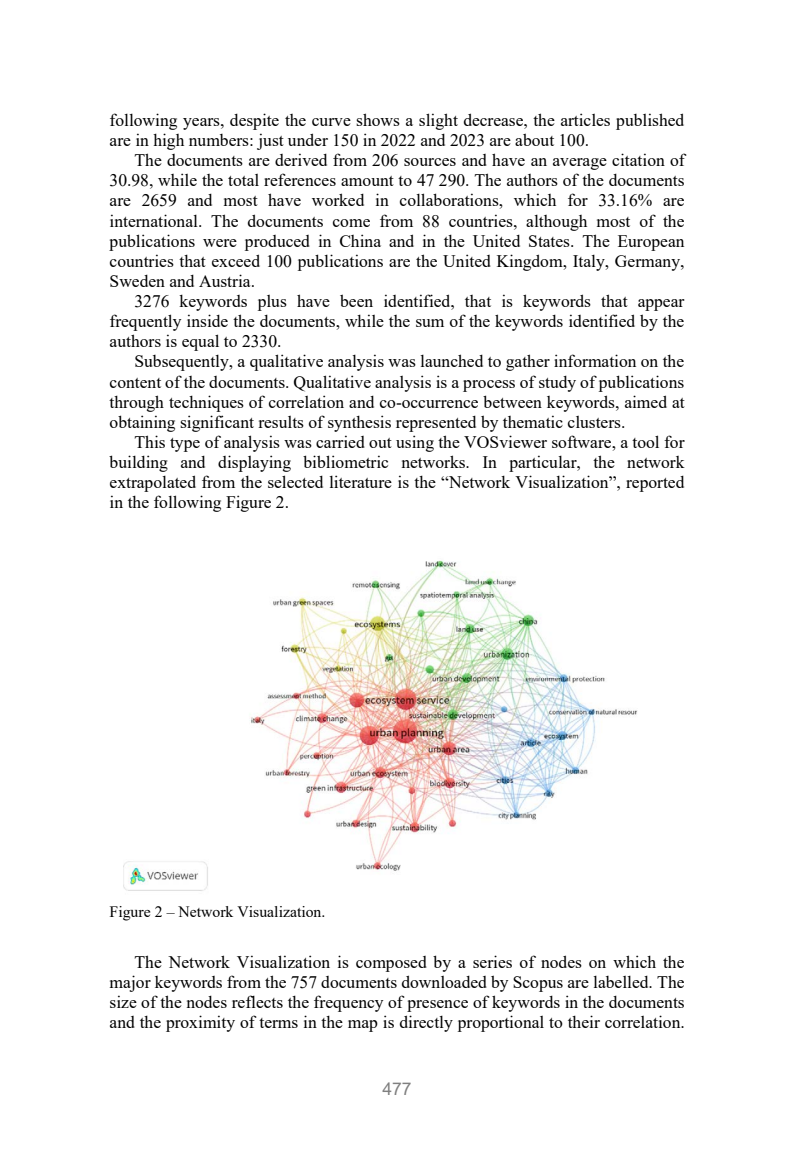
<style>
.page{position:relative;width:794px;height:1166px;background:#fff}
.page>*{position:absolute;margin:0;border:0;box-sizing:border-box;transform-origin:0 0}
.t1{font:17.5px/20.1px "Times New Roman";color:#000;text-align:justify}
.t2{font:17.5px "Arial";color:#808080}
.t3{font:15.75px "Times New Roman";color:#000}
</style>
<div class="page">
<img style="left:123px;top:560px;width:515px;height:331px">
<p class="t1" style="left:110px;top:109px;width:576px">following years, despite the curve shows a slight decrease, the articles published are in high numbers: just under 150 in 2022 and 2023 are about 100.</p>
<p class="t1" style="left:110px;top:150px;width:576px;text-indent:25px">The documents are derived from 206 sources and have an average citation of 30.98, while the total references amount to 47 290. The authors of the documents are 2659 and most have worked in collaborations, which for 33.16% are international. The documents come from 88 countries, although most of the publications were produced in China and in the United States. The European countries that exceed 100 publications are the United Kingdom, Italy, Germany, Sweden and Austria.</p>
<p class="t1" style="left:110px;top:291px;width:576px;text-indent:25px">3276 keywords plus have been identified, that is keywords that appear frequently inside the documents, while the sum of the keywords identified by the authors is equal to 2330.</p>
<p class="t1" style="left:110px;top:351px;width:576px;text-indent:25px">Subsequently, a qualitative analysis was launched to gather information on the content of the documents. Qualitative analysis is a process of study of publications through techniques of correlation and co-occurrence between keywords, aimed at obtaining significant results of synthesis represented by thematic clusters.</p>
<p class="t1" style="left:110px;top:431px;width:576px;text-indent:25px">This type of analysis was carried out using the VOSviewer software, a tool for building and displaying bibliometric networks. In particular, the network extrapolated from the selected literature is the “Network Visualization”, reported in the following Figure 2.</p>
<p class="t3" style="left:110px;top:901px;width:217px">Figure 2 – Network Visualization.</p>
<p class="t1" style="left:110px;top:951px;width:577px;text-indent:25px">The Network Visualization is composed by a series of nodes on which the major keywords from the 757 documents downloaded by Scopus are labelled. The size of the nodes reflects the frequency of presence of keywords in the documents and the proximity of terms in the map is directly proportional to their correlation.</p>
<p class="t2" style="left:382px;top:1077px;width:31px">477</p>
</div>
